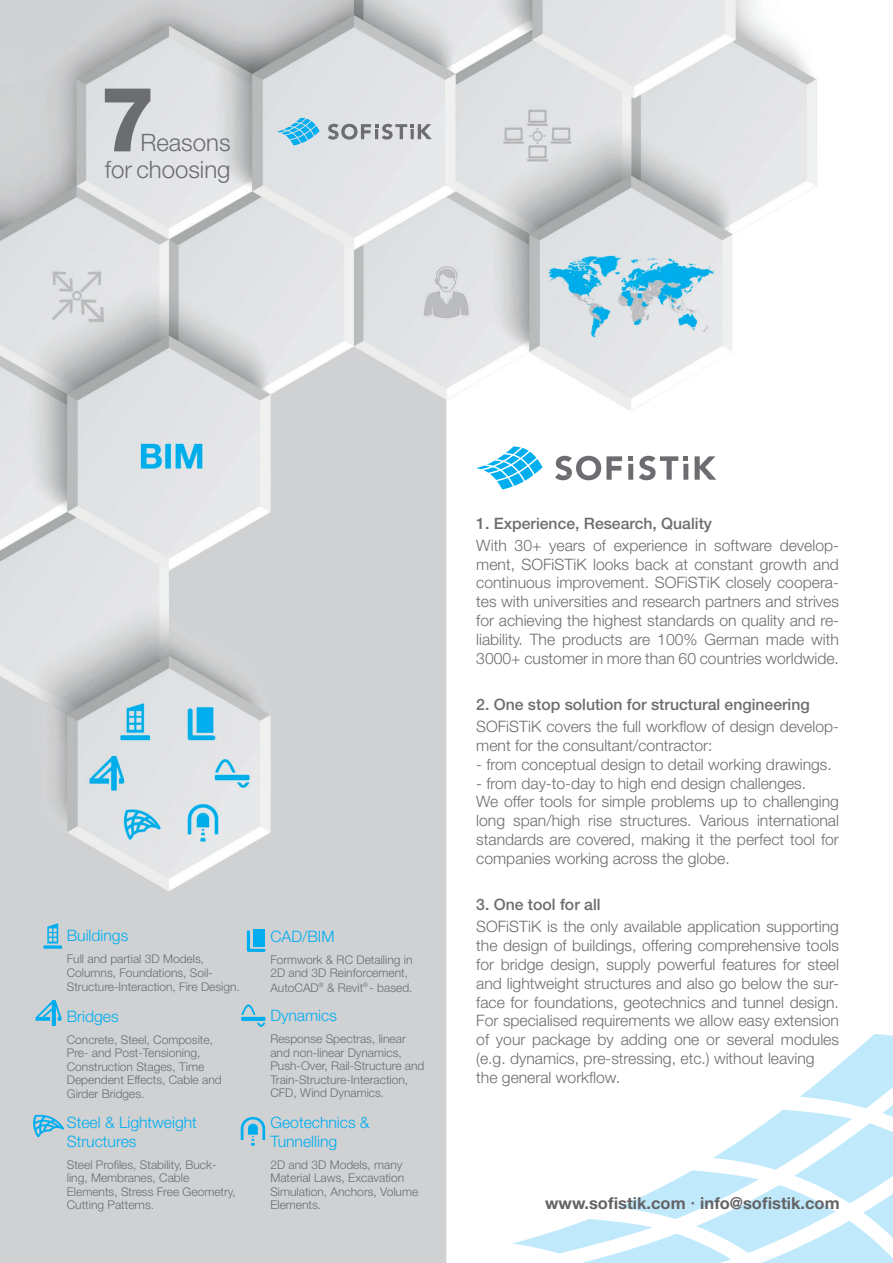
<style>
.page{position:relative;width:893px;height:1263px;background:#fff}
.page>*{position:absolute;margin:0;border:0;box-sizing:border-box;transform-origin:0 0}
.t1{font:800 90px "Helvetica Neue LT Std";color:#6c6d70}
.t2{font:300 24px "Helvetica Neue LT Std";color:#6c6d70}
.t3{font:700 16.5px "Helvetica Neue LT Std";color:#636366}
.t4{font:300 15.75px/18.9px "Helvetica Neue LT Std";color:#6c6d70;text-align:justify}
.t5{font:500 15.75px "Helvetica Neue LT Std";color:#6c6d70}
.Aufzählung{font:300 15.75px/18.9px "Helvetica Neue LT Std";color:#00aeef}
.Aufzählung-2{font:300 12px/13.5px "Helvetica Neue LT Std";color:#6c6d70}
.s1{font-family:"Arial";color:#6c6d70}
</style>
<div class="page">
<img style="left:0;top:0;width:817px;height:1263px">
<svg style="left:512px;top:1034px;width:381px;height:229px"></svg>
<svg style="left:277px;top:118px;width:43px;height:28px"></svg>
<svg style="left:328px;top:124px;width:104px;height:16px;background:#b0b2b4"></svg>
<svg style="left:247px;top:930px;width:19px;height:22px"></svg>
<div style="left:253px;top:929px;width:11px;height:18px;background:#00aeef"></div>
<svg style="left:35px;top:1000px;width:26px;height:26px"></svg>
<hr style="left:241px;top:1017px;width:25px;height:4px;background:#00aeef">
<svg style="left:241px;top:1004px;width:15px;height:11px"></svg>
<svg style="left:257px;top:1023px;width:8px;height:4px"></svg>
<svg style="left:30px;top:1115px;width:34px;height:22px"></svg>
<svg style="left:241px;top:1117px;width:24px;height:28px"></svg>
<svg style="left:47px;top:923px;width:11px;height:20px"></svg>
<svg style="left:43px;top:945px;width:19px;height:4px"></svg>
<svg style="left:476px;top:446px;width:67px;height:43px"></svg>
<svg style="left:628px;top:456px;width:5px;height:24px"></svg>
<svg style="left:555px;top:456px;width:67px;height:24px"></svg>
<svg style="left:639px;top:456px;width:49px;height:24px"></svg>
<svg style="left:695px;top:456px;width:21px;height:24px"></svg>
<p class="t1" style="left:99px;top:66px;width:58px">7</p>
<p class="t2" style="left:140px;top:127px;width:92px">Reasons</p>
<p class="t2" style="left:105px;top:154px;width:127px">for choosing</p>
<p class="Aufzählung" style="left:67px;top:926px;width:63px">Buildings</p>
<p class="Aufzählung-2" style="left:67px;top:952px;width:175px;line-height:14px">Full and partial 3D Models,<br>Columns, Foundations, Soil-<br>Structure-Interaction, Fire Design.</p>
<p class="Aufzählung" style="left:67px;top:1006px;width:53px">Bridges</p>
<p class="Aufzählung-2" style="left:67px;top:1032px;width:156px">Concrete, Steel, Composite,<br>Pre- and Post-Tensioning,<br>Construction Stages, Time<br>Dependent Effects, Cable and<br>Girder Bridges.</p>
<p class="Aufzählung" style="left:67px;top:1112px;width:132px">Steel &amp; Lightweight<br>Structures</p>
<p class="Aufzählung-2" style="left:67px;top:1158px;width:170px">Steel Profiles, Stability, Buck&shy;ling, Membranes, Cable<br>Elements, Stress Free Geometry,<br>Cutting Patterns.</p>
<p class="Aufzählung" style="left:270px;top:926px;width:66px">CAD/BIM</p>
<p class="Aufzählung-2" style="left:270px;top:952px;width:144px;line-height:14px">Formwork &amp; RC Detailing in<br>2D and 3D Reinforcement,<br>AutoCAD<sup>®</sup> &amp; Revit<sup>®</sup> - based.</p>
<p class="Aufzählung" style="left:270px;top:1006px;width:68px">Dynamics</p>
<p class="Aufzählung-2" style="left:270px;top:1032px;width:156px">Response Spectras, linear and non-linear Dynamics,<br>Push-Over, Rail-Structure and<br>Train-Structure-Interaction,<br>CFD, Wind Dynamics.</p>
<p class="Aufzählung" style="left:270px;top:1112px;width:101px">Geotechnics &amp;<br>Tunnelling</p>
<p class="Aufzählung-2" style="left:270px;top:1157px;width:149px">2D and 3D Models, many<br>Material Laws, Excavation<br>Simulation, Anchors, Volume<br>Elements.</p>
<p class="t5" style="left:476px;top:514px;width:237px">1. Experience, Research, Quality</p>
<p class="t4" style="left:476px;top:535px;width:364px">With 30+ years of experience in software develop&shy;ment, SOFiSTiK looks back at constant growth and continuous improvement. SOFiSTiK closely coopera&shy;tes with universities and research partners and strives for achieving the highest standards on quality and re&shy;liability. The products are 100% German made with 3000+ customer in more than 60 countries worldwide.</p>
<p class="t5" style="left:476px;top:695px;width:335px">2. One stop solution for structural engineering</p>
<p class="t4" style="left:476px;top:716px;width:364px">SOFiSTiK covers the full workflow of design develop&shy;ment for the consultant/contractor:</p>
<p class="t4" style="left:476px;top:754px;width:357px">- from conceptual design to detail working drawings.</p>
<p class="t4" style="left:476px;top:773px;width:331px">- from day-to-day to high end design challenges.</p>
<p class="t4" style="left:476px;top:792px;width:364px">We offer tools for simple problems up to challenging long span/high rise structures. Various international standards are covered, making it the perfect tool for companies working across the globe.</p>
<p class="t5" style="left:476px;top:895px;width:126px">3. One tool for all</p>
<p class="t4" style="left:476px;top:916px;width:364px">SOFiSTiK is the only available application supporting the design of buildings, offering comprehensive tools for bridge design, supply powerful features for steel and lightweight structures and also go below the sur&shy;face for foundations, geotechnics and tunnel design.<br>For specialised requirements we allow easy extension of your package by adding one or several modules (e.g. dynamics, pre-stressing, etc.) without leaving</p>
<p class="t4" style="left:476px;top:1068px;width:145px">the general workflow.</p>
<p class="t3" style="left:545px;top:1193px;width:296px">www.sofistik.com <span class="s1">·</span> info@sofistik.com</p>
</div>
